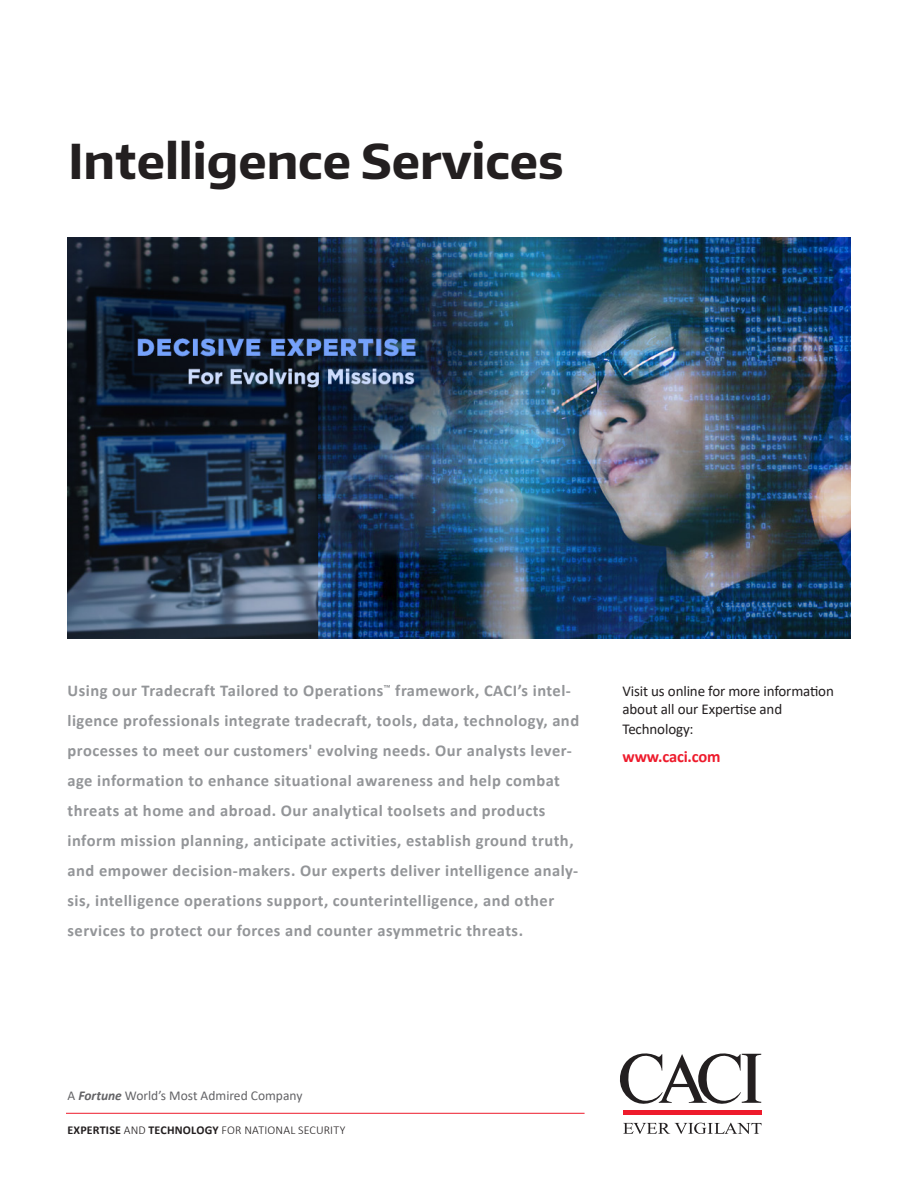
<style>
.page{position:relative;width:918px;height:1188px;background:#fff}
.page>*{position:absolute;margin:0;border:0;box-sizing:border-box;transform-origin:0 0}
.S1_MainTitle{font:700 48px "Encode Sans";color:#231f20}
.S1_IntroText{font:700 16.5px/30px "Calibri";letter-spacing:.03em;color:#939598}
.Web_Address{font:700 16.5px "Calibri";letter-spacing:-.01em;color:#ee1b2c}
.Visit_Online{font:15px/18px "Calibri";letter-spacing:-.01em;color:#231f20}
.t1{font:13.5px "Calibri";color:#636366}
.t2{font:300 12px "Calibri";letter-spacing:.015em;color:#231f20}
.s1{font-weight:700;font-style:italic}
.s2{font-weight:700}
</style>
<div class="page">
<hr style="left:66px;top:1113px;width:519px;height:1px;background:#ee1b2c">
<svg style="left:620px;top:1053px;width:141px;height:51px"></svg>
<div style="left:623px;top:1110px;width:139px;height:5px;background:#ee1b2c"></div>
<svg style="left:623px;top:1123px;width:139px;height:11px"></svg>
<img style="left:68px;top:237px;width:782px;height:401px">
<p class="S1_MainTitle" style="left:69px;top:130px;width:497px">Intelligence Services</p>
<p class="S1_IntroText" style="left:68px;top:675px;width:513px">Using our Tradecraft Tailored to Operations<sup>™</sup> framework, CACI’s intel&shy;ligence professionals integrate tradecraft, tools, data, technology, and processes to meet our customers' evolving needs. Our analysts lever&shy;age information to enhance situational awareness and help combat threats at home and abroad. Our analytical toolsets and products inform mission planning, anticipate activities, establish ground truth, and empower decision-makers. Our experts deliver intelligence analy&shy;sis, intelligence operations support, counterintelligence, and other services to protect our forces and counter asymmetric threats.</p>
<p class="Visit_Online" style="left:623px;top:682px;width:213px">Visit us online for more information about all our Expertise and</p>
<p class="Visit_Online" style="left:623px;top:720px;width:73px">Technology:</p>
<p class="Web_Address" style="left:623px;top:745px;width:100px">www.caci.com</p>
<p class="t1" style="left:68px;top:1087px;width:236px">A <span class="s1">Fortune</span> World’s Most Admired Company</p>
<p class="t2" style="left:68px;top:1122px;width:279px"><span class="s2">EXPERTISE</span> AND <span class="s2">TECHNOLOGY</span> FOR NATIONAL SECURITY</p>
</div>
